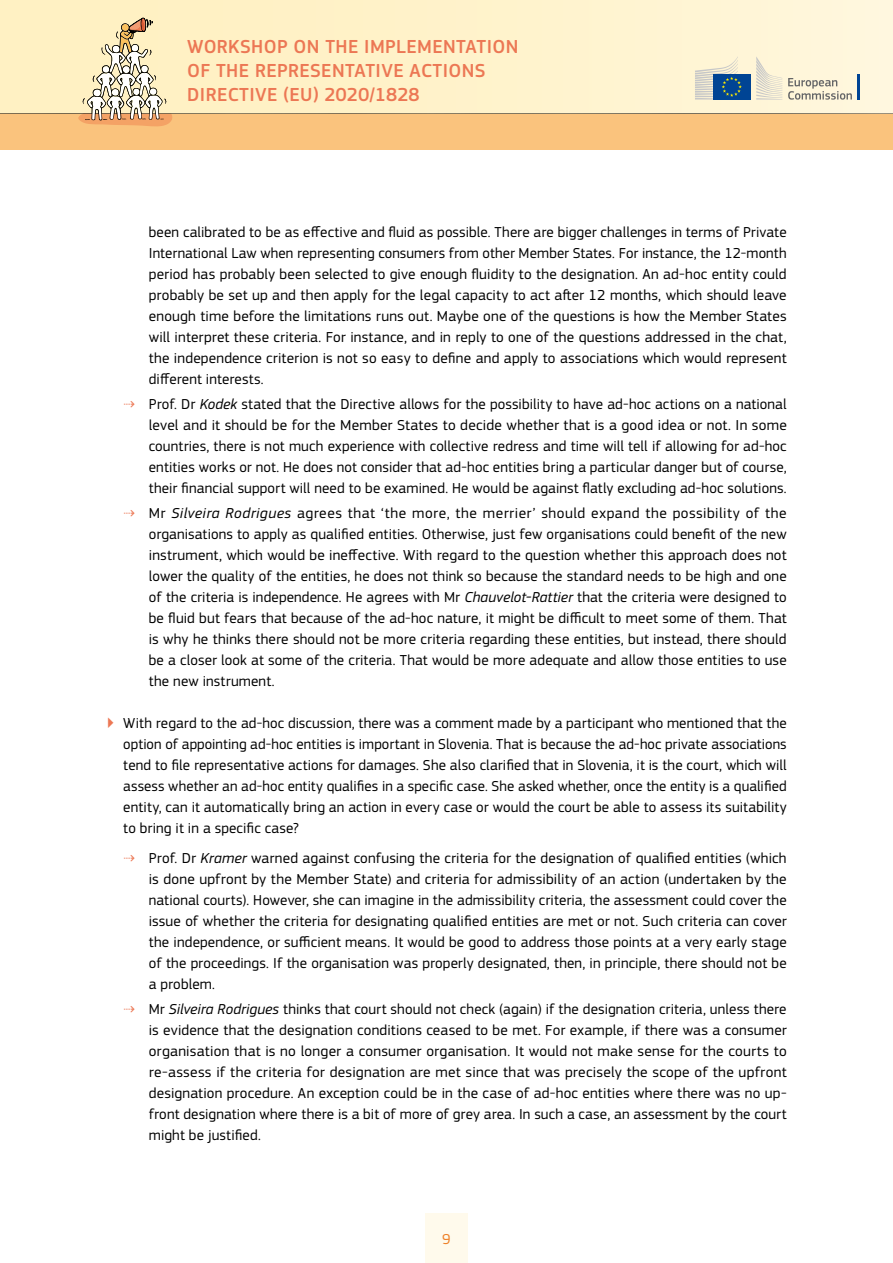
<style>
.page{position:relative;width:893px;height:1263px;background:#fff}
.page>*{position:absolute;margin:0;border:0;box-sizing:border-box;transform-origin:0 0}
.t1{font:500 19.65px/24px "EC Square Sans Pro";letter-spacing:.02em;color:#ec7754}
.t2{font:15px/21px "EC Square Sans Pro";letter-spacing:.01em;color:#000;text-align:justify}
.t3{font:15px "EC Square Sans Pro";color:#ee8027}
.s1{color:#ec7754}
.s2{font-style:italic}
</style>
<div class="page">
<div style="left:425px;top:1213px;width:43px;height:50px;background:#fffaec"></div>
<div style="left:0;top:0;width:893px;height:150px;background:linear-gradient(to right,#fff0be,#fff6db)"></div>
<svg style="left:0;top:17px;width:893px;height:133px;background:#f7e0b3"></svg>
<h1 class="t1" style="left:187px;top:35px;width:333px">WORKSHOP ON THE IMPLEMENTATION<br>OF THE REPRESENTATIVE ACTIONS<br>DIRECTIVE (EU) 2020/1828</h1>
<p class="t2" style="left:149px;top:221px;width:639px">been calibrated to be as effective and fluid as possible. There are bigger challenges in terms of Private International Law when representing consumers from other Member States. For instance, the 12-month period has probably been selected to give enough fluidity to the designation. An ad-hoc entity could probably be set up and then apply for the legal capacity to act after 12 months, which should leave enough time before the limitations runs out. Maybe one of the questions is how the Member States will interpret these criteria. For instance, and in reply to one of the questions addressed in the chat, the independence criterion is not so easy to define and apply to associations which would represent different interests.</p>
<p class="t2" style="left:149px;top:394px;width:639px;text-indent:-26px"><span class="s1">⇢</span> Prof. Dr <span class="s2">Kodek</span> stated that the Directive allows for the possibility to have ad-hoc actions on a national level and it should be for the Member States to decide whether that is a good idea or not. In some countries, there is not much experience with collective redress and time will tell if allowing for ad-hoc entities works or not. He does not consider that ad-hoc entities bring a particular danger but of course, their financial support will need to be examined. He would be against flatly excluding ad-hoc solutions.</p>
<p class="t2" style="left:149px;top:503px;width:639px;text-indent:-26px"><span class="s1">⇢</span> Mr <span class="s2">Silveira Rodrigues</span> agrees that ‘the more, the merrier’ should expand the possibility of the organisations to apply as qualified entities. Otherwise, just few organisations could benefit of the new instrument, which would be ineffective. With regard to the question whether this approach does not lower the quality of the entities, he does not think so because the standard needs to be high and one of the criteria is independence. He agrees with Mr <span class="s2">Chauvelot-Rattier</span> that the criteria were designed to be fluid but fears that because of the ad-hoc nature, it might be difficult to meet some of them. That is why he thinks there should not be more criteria regarding these entities, but instead, there should be a closer look at some of the criteria. That would be more adequate and allow those entities to use the new instrument.</p>
<p class="t2" style="left:123px;top:713px;width:665px;text-indent:-17px"><span class="s1">▶</span> With regard to the ad-hoc discussion, there was a comment made by a participant who mentioned that the option of appointing ad-hoc entities is important in Slovenia. That is because the ad-hoc private associations tend to file representative actions for damages. She also clarified that in Slovenia, it is the court, which will assess whether an ad-hoc entity qualifies in a specific case. She asked whether, once the entity is a qualified entity, can it automatically bring an action in every case or would the court be able to assess its suitability to bring it in a specific case?</p>
<p class="t2" style="left:149px;top:848px;width:639px;text-indent:-26px"><span class="s1">⇢</span> Prof. Dr <span class="s2">Kramer</span> warned against confusing the criteria for the designation of qualified entities (which is done upfront by the Member State) and criteria for admissibility of an action (undertaken by the national courts). However, she can imagine in the admissibility criteria, the assessment could cover the issue of whether the criteria for designating qualified entities are met or not. Such criteria can cover the independence, or sufficient means. It would be good to address those points at a very early stage of the proceedings. If the organisation was properly designated, then, in principle, there should not be a problem.</p>
<p class="t2" style="left:149px;top:999px;width:639px;text-indent:-26px"><span class="s1">⇢</span> Mr <span class="s2">Silveira Rodrigues</span> thinks that court should not check (again) if the designation criteria, unless there is evidence that the designation conditions ceased to be met. For example, if there was a consumer organisation that is no longer a consumer organisation. It would not make sense for the courts to re-assess if the criteria for designation are met since that was precisely the scope of the upfront designation procedure. An exception could be in the case of ad-hoc entities where there was no up&shy;front designation where there is a bit of more of grey area. In such a case, an assessment by the court might be justified.</p>
<p class="t3" style="left:442px;top:1230px;width:10px">9</p>
</div>
